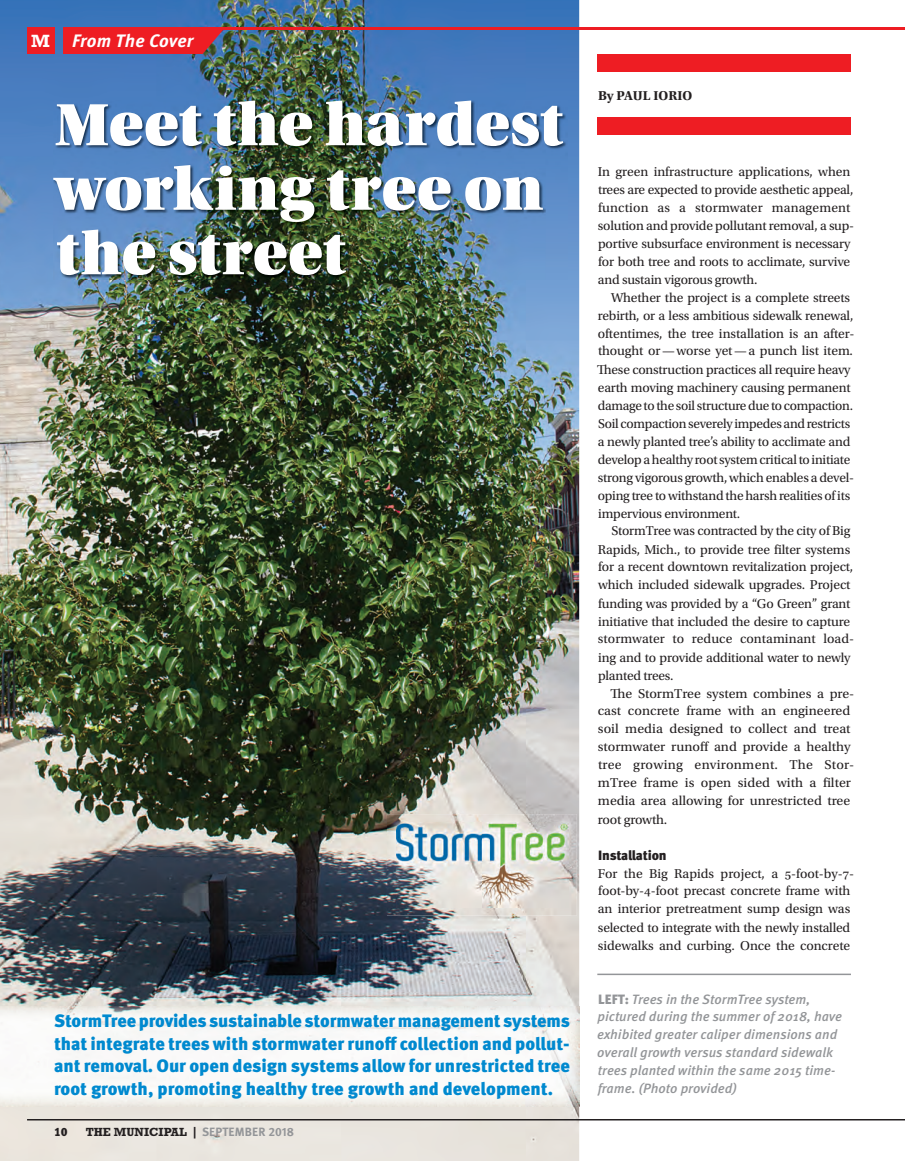
<style>
.page{position:relative;width:905px;height:1161px;background:#fff}
.page>*{position:absolute;margin:0;border:0;box-sizing:border-box;transform-origin:0 0}
.t1{font:63px/64.5px "Utopia Std Black Headline";letter-spacing:.005em;color:#fff}
.t2{font:900 18px/22.5px "Meta Pro";color:#0089cf;text-align:justify}
.t3{font:italic 700 18px "Meta Pro";letter-spacing:.01em;color:#fff}
.t4{font:13.5px/18px "Utopia Std";letter-spacing:-.01em;color:#231f20}
.t5{font:italic 500 13.5px/18px "Meta Pro";color:#939598}
.t6{font:900 13.5px "Meta Pro";letter-spacing:-.015em;color:#231f20}
.t7{font:700 13.5px "Utopia Std";letter-spacing:.01em;color:#231f20}
.t8{font:700 12px "Meta Pro";letter-spacing:.01em;color:#939598}
.t9{font:900 12px "Meta Pro";color:#231f20}
.s1{font-family:"Rockwell Std";font-style:normal}
.s2{font-family:"Rockwell Std";color:#231f20}
.s3{color:#231f20}
.s4{font-weight:900;font-style:normal}
</style>
<div class="page">
<img style="left:0;top:0;width:579px;height:1161px">
<img style="left:53px;top:100px;width:514px;height:179px">
<div style="left:597px;top:117px;width:253px;height:18px;background:#ee1d23"></div>
<div style="left:597px;top:54px;width:253px;height:18px;background:#ee1d23"></div>
<hr style="left:27px;top:1119px;width:877px;height:1px;background:#231f20">
<img style="left:0;top:1006px;width:580px;height:100px">
<hr style="left:597px;top:974px;width:253px;height:1px;background:#939598">
<img style="left:387px;top:814px;width:189px;height:102px">
<img style="left:397px;top:822px;width:171px;height:86px">
<hr style="left:75px;top:27px;width:829px;height:3px;background:#ee1d23">
<div style="left:27px;top:27px;width:27px;height:27px;background:#ee1d23"></div>
<svg style="left:63px;top:27px;width:162px;height:27px;background:#e22229"></svg>
<h2 class="t3" style="left:31px;top:27px;width:164px"><span class="s1">M</span> From The Cover</h2>
<h1 class="t1" style="left:55px;top:94px;width:509px">Meet the hardest working tree on the street</h1>
<p class="t2" style="left:54px;top:1009px;width:517px">StormTree provides sustainable stormwater management systems that integrate trees with stormwater runoff collection and pollut&shy;ant removal. Our open design systems allow for unrestricted tree root growth, promoting healthy tree growth and development.</p>
<p class="t9" style="left:54px;top:1122px;width:15px">10</p>
<p class="t8" style="left:86px;top:1122px;width:210px"><span class="s2">THE MUNICIPAL</span> <span class="s3">|</span> SEPTEMBER 2018</p>
<p class="t7" style="left:598px;top:88px;width:96px">By PAUL IORIO</p>
<p class="t4" style="left:598px;top:162px;width:258px">In green infrastructure applications, when trees are expected to provide aesthetic appeal, function as a stormwater management solution and provide pollutant removal, a sup&shy;portive subsurface environment is necessary for both tree and roots to acclimate, survive and sustain vigorous growth.</p>
<p class="t4" style="left:597px;top:288px;width:259px;text-indent:14px">Whether the project is a complete streets rebirth, or a less ambitious sidewalk renewal, oftentimes, the tree installation is an after&shy;thought or — worse yet — a punch list item.<br>These construction practices all require heavy earth moving machinery causing permanent damage to the soil structure due to compaction.<br>Soil compaction severely impedes and restricts a newly planted tree’s ability to acclimate and develop a healthy root system critical to initiate strong vigorous growth, which enables a devel&shy;oping tree to withstand the harsh realities of its impervious environment.</p>
<p class="t4" style="left:598px;top:522px;width:258px;text-indent:14px">StormTree was contracted by the city of Big Rapids, Mich., to provide tree filter systems for a recent downtown revitalization project, which included sidewalk upgrades. Project funding was provided by a “Go Green” grant initiative that included the desire to capture stormwater to reduce contaminant load&shy;ing and to provide additional water to newly planted trees.</p>
<p class="t4" style="left:597px;top:684px;width:258px;text-indent:13px">The StormTree system combines a pre&shy;cast concrete frame with an engineered soil media designed to collect and treat stormwater runoff and provide a healthy tree growing environment. The Stor&shy;mTree frame is open sided with a filter media area allowing for unrestricted tree root growth.</p>
<p class="t6" style="left:598px;top:844px;width:70px">Installation</p>
<p class="t4" style="left:598px;top:864px;width:258px">For the Big Rapids project, a 5-foot-by-7- foot-by-4-foot precast concrete frame with an interior pretreatment sump design was selected to integrate with the newly installed sidewalks and curbing. Once the concrete</p>
<p class="t5" style="left:597px;top:989px;width:246px"><span class="s4">LEFT:</span> Trees in the StormTree system, pictured during the summer of 2018, have exhibited greater caliper dimensions and overall growth versus standard sidewalk trees planted within the same 2015 time&shy;frame. (Photo provided)</p>
</div>
